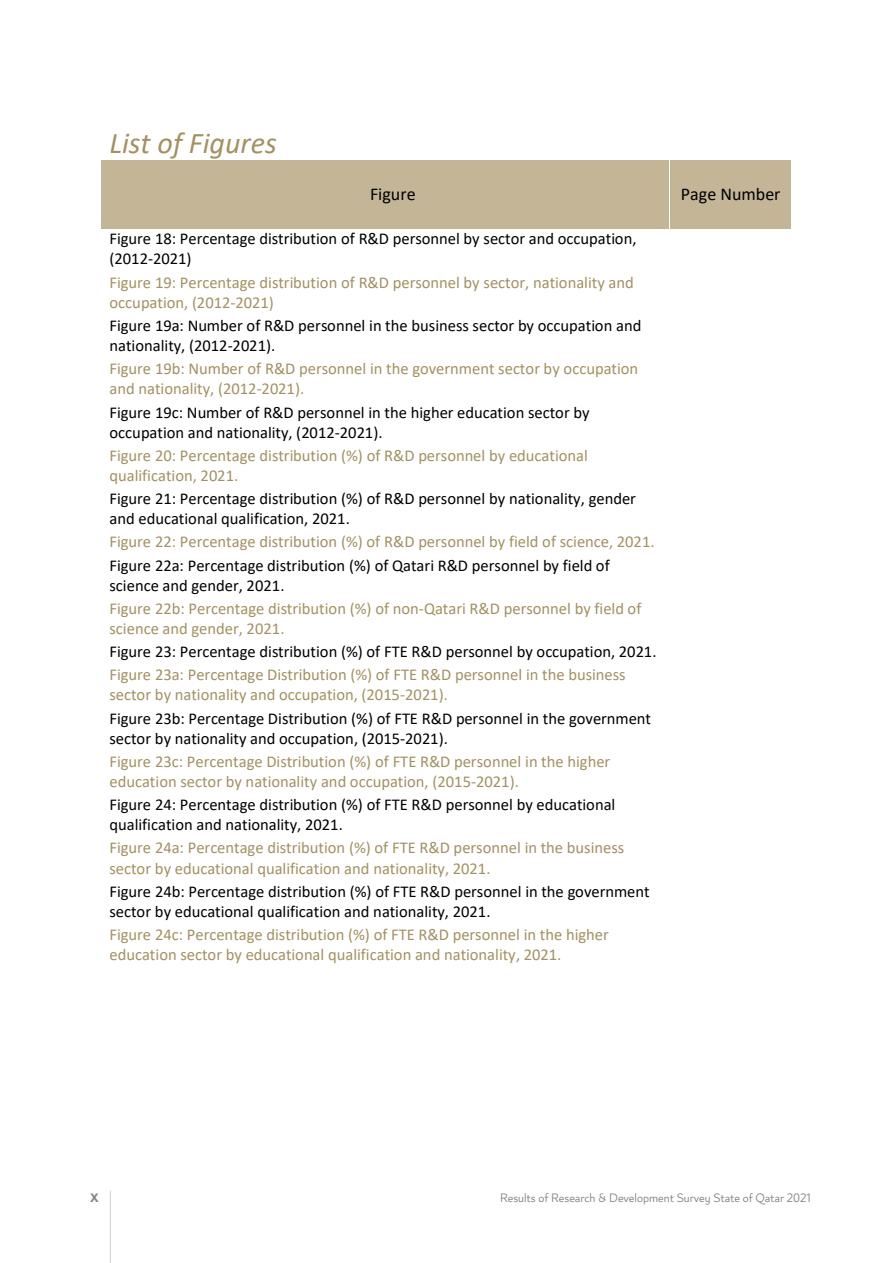
<style>
.page{position:relative;width:893px;height:1263px;background:#fff}
.page>*{position:absolute;margin:0;border:0;box-sizing:border-box;transform-origin:0 0}
.t1{font:italic 30px "Calibri";color:#a39161}
.t2{font:18px "Calibri";color:#000}
.t3{font:16.5px/20.1px "Calibri";color:#a39161}
.t4{font:16.5px/20.1px "Calibri";color:#000}
.t5{font:300 13.5px "Lusail";color:#808285}
.t6{font:700 13.5px "Lusail";color:#808285}
</style>
<div class="page">
<div style="left:101px;top:161px;width:569px;height:68px;background:#c3b595"></div>
<div style="left:670px;top:161px;width:121px;height:68px;background:#c3b595"></div>
<hr style="left:670px;top:161px;width:1px;height:68px;background:#fff">
<hr style="left:110px;top:1191px;width:1px;height:72px;background:#d1d3d4">
<h1 class="t1" style="left:109px;top:123px;width:169px">List of Figures</h1>
<p class="t2" style="left:370px;top:182px;width:47px">Figure</p>
<p class="t2" style="left:681px;top:182px;width:101px">Page Number</p>
<p class="t4" style="left:109px;top:228px;width:529px">Figure 18: Percentage distribution of R&amp;D personnel by sector and occupation, (2012-2021)</p>
<p class="t3" style="left:109px;top:272px;width:526px">Figure 19: Percentage distribution of R&amp;D personnel by sector, nationality and occupation, (2012-2021)</p>
<p class="t4" style="left:109px;top:315px;width:534px">Figure 19a: Number of R&amp;D personnel in the business sector by occupation and nationality, (2012-2021).</p>
<p class="t3" style="left:109px;top:358px;width:530px">Figure 19b: Number of R&amp;D personnel in the government sector by occupation and nationality, (2012-2021).</p>
<p class="t4" style="left:109px;top:402px;width:482px">Figure 19c: Number of R&amp;D personnel in the higher education sector by occupation and nationality, (2012-2021).</p>
<p class="t3" style="left:109px;top:445px;width:480px">Figure 20: Percentage distribution (%) of R&amp;D personnel by educational qualification, 2021.</p>
<p class="t4" style="left:109px;top:488px;width:528px">Figure 21: Percentage distribution (%) of R&amp;D personnel by nationality, gender and educational qualification, 2021.</p>
<p class="t3" style="left:109px;top:531px;width:547px">Figure 22: Percentage distribution (%) of R&amp;D personnel by field of science, 2021.</p>
<p class="t4" style="left:109px;top:555px;width:502px">Figure 22a: Percentage distribution (%) of Qatari R&amp;D personnel by field of science and gender, 2021.</p>
<p class="t3" style="left:109px;top:598px;width:533px">Figure 22b: Percentage distribution (%) of non-Qatari R&amp;D personnel by field of science and gender, 2021.</p>
<p class="t4" style="left:109px;top:641px;width:549px">Figure 23: Percentage distribution (%) of FTE R&amp;D personnel by occupation, 2021.</p>
<p class="t3" style="left:109px;top:664px;width:518px">Figure 23a: Percentage Distribution (%) of FTE R&amp;D personnel in the business sector by nationality and occupation, (2015-2021).</p>
<p class="t4" style="left:109px;top:708px;width:543px">Figure 23b: Percentage Distribution (%) of FTE R&amp;D personnel in the government sector by nationality and occupation, (2015-2021).</p>
<p class="t3" style="left:109px;top:751px;width:502px">Figure 23c: Percentage Distribution (%) of FTE R&amp;D personnel in the higher education sector by nationality and occupation, (2015-2021).</p>
<p class="t4" style="left:109px;top:794px;width:507px">Figure 24: Percentage distribution (%) of FTE R&amp;D personnel by educational qualification and nationality, 2021.</p>
<p class="t3" style="left:109px;top:837px;width:516px">Figure 24a: Percentage distribution (%) of FTE R&amp;D personnel in the business sector by educational qualification and nationality, 2021.</p>
<p class="t4" style="left:109px;top:881px;width:542px">Figure 24b: Percentage distribution (%) of FTE R&amp;D personnel in the government sector by educational qualification and nationality, 2021.</p>
<p class="t3" style="left:109px;top:924px;width:501px">Figure 24c: Percentage distribution (%) of FTE R&amp;D personnel in the higher education sector by educational qualification and nationality, 2021.</p>
<p class="t6" style="left:90px;top:1189px;width:10px">X</p>
<p class="t5" style="left:500px;top:1190px;width:312px">Results of Research &amp; Development Survey State of Qatar 2021</p>
</div>
